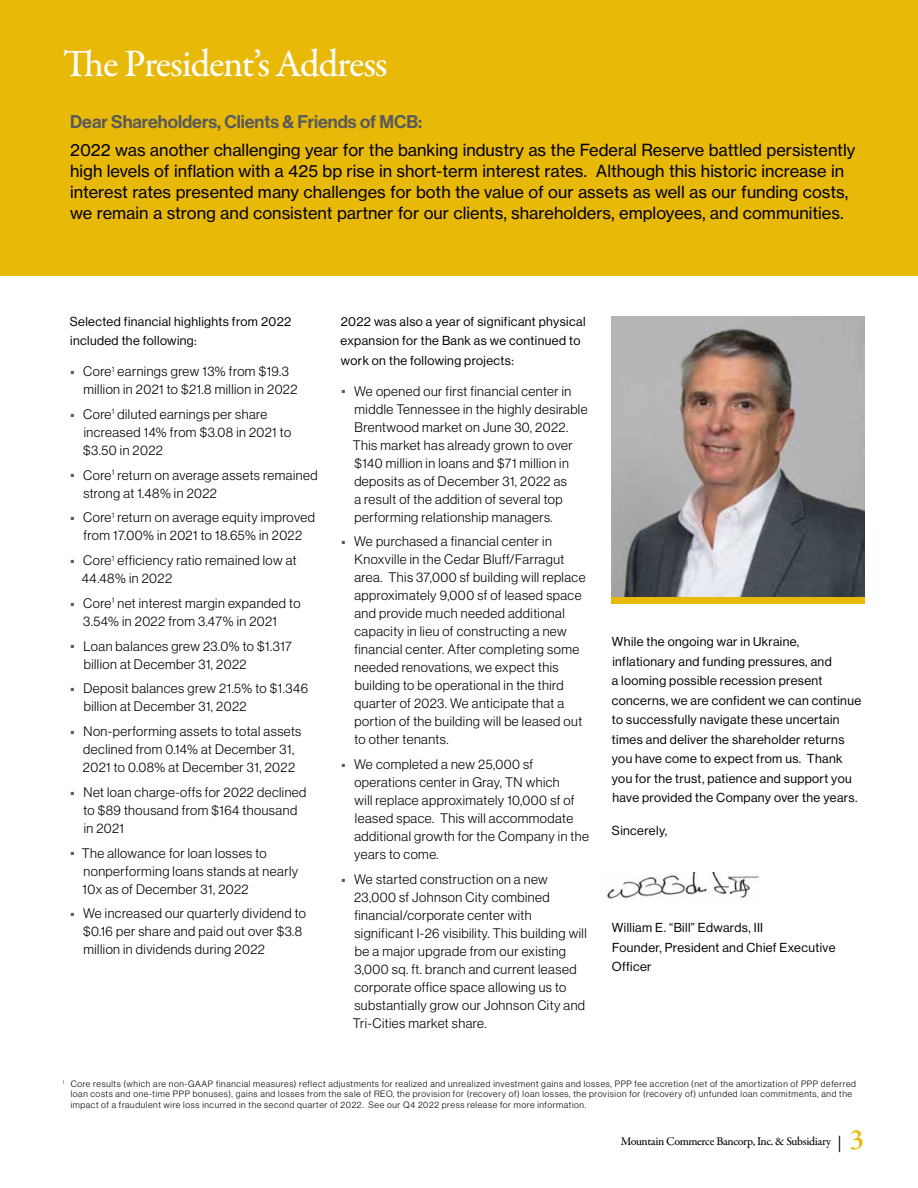
<style>
.page{position:relative;width:918px;height:1188px;background:#fff}
.page>*{position:absolute;margin:0;border:0;box-sizing:border-box;transform-origin:0 0}
.t1{font:500 39px "Garamond Premr Pro";letter-spacing:-.035em;color:#fff}
.t2{font:600 28.5px "Garamond Premr Pro";color:#e8b909}
.t3{font:18px "N Haas Grotesk DS Pro 65 Md";color:#58595b}
.t4{font:16.5px/21px "N Haas Grotesk TX Pro 55 Rg";color:#000}
.t5{font:13.5px/18px "N Haas Grotesk DS Pro 45 Lt";letter-spacing:.035em;color:#000}
.t6{font:12.75px/19.5px "N Haas Grotesk DS Pro 55 Rg";letter-spacing:.03em;color:#000}
.t7{font:500 12px "Garamond Premr Pro";letter-spacing:-.03em;color:#000}
.t8{font:9px/10.5px "N Haas Grotesk DS Pro 45 Lt";letter-spacing:.07em;color:#000}
.s1{font-size:16.5px}
</style>
<div class="page">
<div style="left:0;top:0;width:918px;height:275px;background:#e8b909"></div>
<img style="left:606px;top:873px;width:153px;height:27px">
<img style="left:611px;top:316px;width:254px;height:281px">
<div style="left:611px;top:597px;width:254px;height:7px;background:#e8b909"></div>
<h1 class="t1" style="left:63px;top:41px;width:326px">The President’s Address</h1>
<h3 class="t3" style="left:70px;top:111px;width:354px">Dear Shareholders, Clients &amp; Friends of MCB:</h3>
<p class="t4" style="left:70px;top:139px;width:787px">2022 was another challenging year for the banking industry as the Federal Reserve battled persistently high levels of inflation with a 425 bp rise in short-term interest rates. Although this historic increase in interest rates presented many challenges for both the value of our assets as well as our funding costs, we remain a strong and consistent partner for our clients, shareholders, employees, and communities.</p>
<p class="t6" style="left:70px;top:312px;width:223px">Selected financial highlights from 2022 included the following:</p>
<p class="t5" style="left:84px;top:362px;width:215px;text-indent:-13px"><sup>■</sup> Core<sup>1</sup> earnings grew 13% from $19.3 million in 2021 to $21.8 million in 2022</p>
<p class="t5" style="left:83px;top:405px;width:209px;text-indent:-13px"><sup>■</sup> Core<sup>1</sup> diluted earnings per share increased 14% from $3.08 in 2021 to $3.50 in 2022</p>
<p class="t5" style="left:83px;top:466px;width:236px;text-indent:-13px"><sup>■</sup> Core<sup>1</sup> return on average assets remained strong at 1.48% in 2022</p>
<p class="t5" style="left:71px;top:509px;width:246px;text-align:center"><sup>■</sup> Core<sup>1</sup> return on average equity improved from 17.00% in 2021 to 18.65% in 2022</p>
<p class="t5" style="left:82px;top:551px;width:216px;text-indent:-11px"><sup>■</sup> Core<sup>1</sup> efficiency ratio remained low at<br>44.48% in 2022</p>
<p class="t5" style="left:83px;top:594px;width:219px;text-indent:-13px"><sup>■</sup> Core<sup>1</sup> net interest margin expanded to<br>3.54% in 2022 from 3.47% in 2021</p>
<p class="t5" style="left:84px;top:637px;width:210px;text-indent:-13px"><sup>■</sup> Loan balances grew 23.0% to $1.317 billion at December 31, 2022</p>
<p class="t5" style="left:84px;top:680px;width:226px;text-indent:-13px"><sup>■</sup> Deposit balances grew 21.5% to $1.346 billion at December 31, 2022</p>
<p class="t5" style="left:71px;top:722px;width:232px;text-align:center"><sup>■</sup> Non-performing assets to total assets declined from 0.14% at December 31,<br>2021 to 0.08% at December 31, 2022</p>
<p class="t5" style="left:83px;top:783px;width:225px;text-indent:-13px"><sup>■</sup> Net loan charge-offs for 2022 declined to $89 thousand from $164 thousand in 2021</p>
<p class="t5" style="left:83px;top:844px;width:217px;text-indent:-12px"><sup>■</sup> The allowance for loan losses to nonperforming loans stands at nearly<br>10x as of December 31, 2022</p>
<p class="t5" style="left:83px;top:905px;width:224px;text-indent:-13px"><sup>■</sup> We increased our quarterly dividend to $0.16 per share and paid out over $3.8 million in dividends during 2022</p>
<p class="t6" style="left:341px;top:312px;width:246px">2022 was also a year of significant physical expansion for the Bank as we continued to work on the following projects:</p>
<p class="t5" style="left:353px;top:382px;width:236px;text-indent:-11px"><sup>■</sup> We opened our first financial center in middle Tennessee in the highly desirable Brentwood market on June 30, 2022.<br>This market has already grown to over $140 million in loans and $71 million in deposits as of December 31, 2022 as<br>a result of the addition of several top performing relationship managers.</p>
<p class="t5" style="left:354px;top:533px;width:233px;text-indent:-12px"><sup>■</sup> We purchased a financial center in Knoxville in the Cedar Bluff/Farragut area. This 37,000 sf building will replace approximately 9,000 sf of leased space and provide much needed additional capacity in lieu of constructing a new financial center. After completing some needed renovations, we expect this building to be operational in the third quarter of 2023. We anticipate that a portion of the building will be leased out to other tenants.</p>
<p class="t5" style="left:354px;top:755px;width:236px;text-indent:-12px"><sup>■</sup> We completed a new 25,000 sf operations center in Gray, TN which<br>will replace approximately 10,000 sf of leased space. This will accommodate additional growth for the Company in the years to come.</p>
<p class="t5" style="left:353px;top:870px;width:235px;text-indent:-11px"><sup>■</sup> We started construction on a new 23,000 sf Johnson City combined financial/corporate center with significant I-26 visibility. This building will be a major upgrade from our existing 3,000 sq. ft. branch and current leased corporate office space allowing us to substantially grow our Johnson City and Tri-Cities market share.</p>
<p class="t6" style="left:612px;top:632px;width:251px">While the ongoing war in Ukraine, inflationary and funding pressures, and<br>a looming possible recession present concerns, we are confident we can continue to successfully navigate these uncertain times and deliver the shareholder returns you have come to expect from us. Thank you for the trust, patience and support you have provided the Company over the years.</p>
<p class="t6" style="left:612px;top:821px;width:57px">Sincerely,</p>
<p class="t6" style="left:612px;top:918px;width:225px">William E. “Bill” Edwards, III<br>Founder, President and Chief Executive<br>Officer</p>
<p class="t8" style="left:71px;top:1078px;width:787px;text-indent:-8px"><sup>1</sup> Core results (which are non-GAAP financial measures) reflect adjustments for realized and unrealized investment gains and losses, PPP fee accretion (net of the amortization of PPP deferred loan costs and one-time PPP bonuses), gains and losses from the sale of REO, the provision for (recovery of) loan losses, the provision for (recovery of) unfunded loan commitments, and the impact of a fraudulent wire loss incurred in the second quarter of 2022. See our Q4 2022 press release for more information.</p>
<p class="t7" style="left:621px;top:1134px;width:223px">Mountain Commerce Bancorp, Inc. &amp; Subsidiary <span class="s1">|</span></p>
<h2 class="t2" style="left:850px;top:1122px;width:16px">3</h2>
</div>
